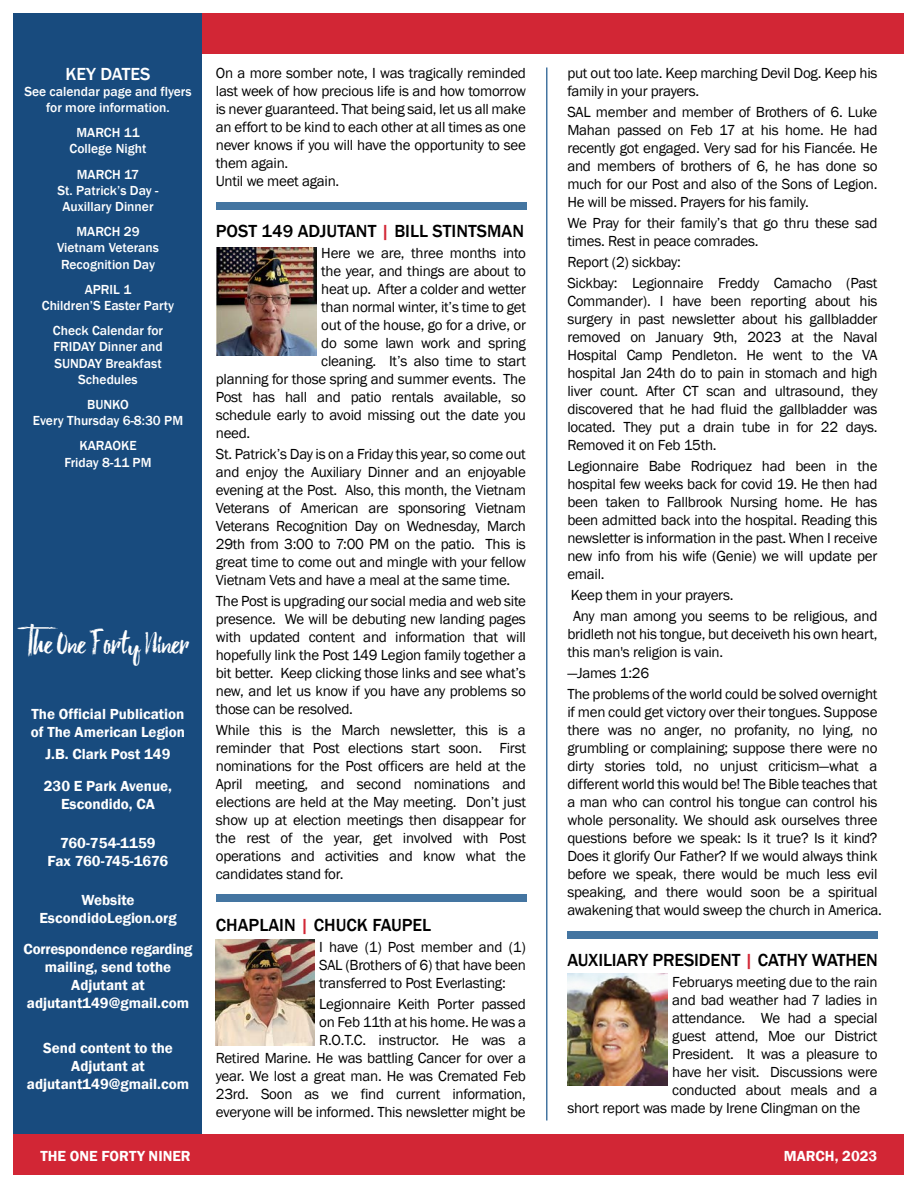
<style>
.page{position:relative;width:918px;height:1188px;background:#fff}
.page>*{position:absolute;margin:0;border:0;box-sizing:border-box;transform-origin:0 0}
.t1{font:30px "Beach Brush";color:#fff}
.t2{font:500 18px "Franklin Gothic";color:#000}
.t3{font:500 18px "Franklin Gothic";color:#fff}
.t4{font:15px/18px "Franklin Gothic";letter-spacing:-.015em;color:#000}
.t5{font:600 15px/18px "Franklin Gothic";color:#fff;text-align:center}
.t6{font:500 13.5px/16.2px "Franklin Gothic";color:#fff;text-align:center}
.s1{color:#d22635}
</style>
<div class="page">
<div style="left:14px;top:1134px;width:890px;height:40px;background:#d22635"></div>
<div style="left:14px;top:14px;width:890px;height:40px;background:#d22635"></div>
<div style="left:567px;top:932px;width:311px;height:7px;background:#4475a1"></div>
<div style="left:216px;top:894px;width:310px;height:7px;background:#4475a1"></div>
<div style="left:216px;top:202px;width:310px;height:7px;background:#4475a1"></div>
<hr style="left:546px;top:68px;width:2px;height:1052px;background:#4475a1">
<div style="left:14px;top:14px;width:188px;height:1120px;background:#184b7e"></div>
<img style="left:216px;top:248px;width:101px;height:108px">
<img style="left:567px;top:974px;width:101px;height:111px">
<img style="left:216px;top:940px;width:99px;height:106px">
<p class="t3" style="left:66px;top:62px;width:86px">KEY DATES</p>
<p class="t6" style="left:24px;top:83px;width:169px">See calendar page and flyers for more information.</p>
<p class="t6" style="left:70px;top:125px;width:78px">MARCH 11<br>College Night</p>
<p class="t6" style="left:58px;top:166px;width:102px">MARCH 17<br>St. Patrick’s Day -<br>Auxillary Dinner</p>
<p class="t6" style="left:57px;top:224px;width:104px">MARCH 29<br>Vietnam Veterans<br>Recognition Day</p>
<p class="t6" style="left:42px;top:281px;width:134px">APRIL 1<br>Children’S Easter Party</p>
<p class="t6" style="left:53px;top:323px;width:112px">Check Calendar for<br>FRIDAY Dinner and<br>SUNDAY Breakfast<br>Schedules</p>
<p class="t6" style="left:33px;top:396px;width:152px">BUNKO<br>Every Thursday 6-8:30 PM</p>
<p class="t6" style="left:64px;top:438px;width:89px">KARAOKE<br>Friday 8-11 PM</p>
<h1 class="t1" style="left:28px;top:623px;width:162px">The One Forty Niner</h1>
<p class="t5" style="left:31px;top:705px;width:156px;text-align:left">The Official Publication of The American Legion</p>
<p class="t5" style="left:44px;top:738px;width:130px;line-height:31.5px;text-align:left">J.B. Clark Post 149<br>230 E Park Avenue,</p>
<p class="t5" style="left:61px;top:795px;width:95px">Escondido, CA</p>
<p class="t5" style="left:48px;top:834px;width:122px">760-754-1159<br>Fax 760-745-1676</p>
<p class="t5" style="left:39px;top:891px;width:139px">Website<br>EscondidoLegion.org</p>
<p class="t5" style="left:24px;top:940px;width:170px">Correspondence regarding mailing, send tothe<br>Adjutant at adjutant149@gmail.com</p>
<p class="t5" style="left:27px;top:1039px;width:164px">Send content to the<br>Adjutant at adjutant149@gmail.com</p>
<p class="t4" style="left:216px;top:64px;width:312px">On a more somber note, I was tragically reminded last week of how precious life is and how tomorrow is never guaranteed. That being said, let us all make an effort to be kind to each other at all times as one never knows if you will have the opportunity to see them again.<br>Until we meet again.</p>
<p class="t2" style="left:216px;top:220px;width:310px">POST 149 ADJUTANT <span class="s1">|</span> BILL STINTSMAN</p>
<p class="t4" style="left:321px;top:244px;width:206px">Here we are, three months into</p>
<p class="t4" style="left:321px;top:262px;width:206px">the year, and things are about to</p>
<p class="t4" style="left:321px;top:280px;width:206px">heat up. After a colder and wetter</p>
<p class="t4" style="left:321px;top:298px;width:206px">than normal winter, it’s time to get</p>
<p class="t4" style="left:321px;top:316px;width:206px">out of the house, go for a drive, or</p>
<p class="t4" style="left:321px;top:334px;width:206px">do some lawn work and spring</p>
<p class="t4" style="left:321px;top:352px;width:206px">cleaning. It’s also time to start</p>
<p class="t4" style="left:216px;top:370px;width:312px">planning for those spring and summer events. The</p>
<p class="t4" style="left:216px;top:388px;width:312px">Post has hall and patio rentals available, so</p>
<p class="t4" style="left:216px;top:406px;width:312px">schedule early to avoid missing out the date you</p>
<p class="t4" style="left:216px;top:424px;width:36px">need.</p>
<p class="t4" style="left:216px;top:445px;width:312px;text-align:justify">St. Patrick’s Day is on a Friday this year, so come out and enjoy the Auxiliary Dinner and an enjoyable evening at the Post. Also, this month, the Vietnam Veterans of American are sponsoring Vietnam Veterans Recognition Day on Wednesday, March 29th from 3:00 to 7:00 PM on the patio. This is great time to come out and mingle with your fellow Vietnam Vets and have a meal at the same time.</p>
<p class="t4" style="left:216px;top:592px;width:312px;text-align:justify">The Post is upgrading our social media and web site presence. We will be debuting new landing pages with updated content and information that will hopefully link the Post 149 Legion family together a bit better. Keep clicking those links and see what’s new, and let us know if you have any problems so those can be resolved.</p>
<p class="t4" style="left:216px;top:721px;width:312px;text-align:justify">While this is the March newsletter, this is a reminder that Post elections start soon. First nominations for the Post officers are held at the April meeting, and second nominations and elections are held at the May meeting. Don’t just show up at election meetings then disappear for the rest of the year, get involved with Post operations and activities and know what the candidates stand for.</p>
<p class="t2" style="left:216px;top:914px;width:217px">CHAPLAIN <span class="s1">|</span> CHUCK FAUPEL</p>
<p class="t4" style="left:319px;top:938px;width:208px;text-align:justify">I have (1) Post member and (1)<br>SAL (Brothers of 6) that have been transferred to Post Everlasting:</p>
<p class="t4" style="left:216px;top:995px;width:312px;text-align:right">Legionnaire Keith Porter passed<br>on Feb 11th at his home. He was a<br>R.O.T.C. instructor. He was a<br>Retired Marine. He was battling Cancer for over a year. We lost a great man. He was Cremated Feb 23rd. Soon as we find current information, everyone will be informed. This newsletter might be</p>
<p class="t4" style="left:567px;top:64px;width:312px">put out too late. Keep marching Devil Dog. Keep his family in your prayers.</p>
<p class="t4" style="left:567px;top:103px;width:312px;text-align:justify">SAL member and member of Brothers of 6. Luke Mahan passed on Feb 17 at his home. He had recently got engaged. Very sad for his Fiancée. He and members of brothers of 6, he has done so much for our Post and also of the Sons of Legion.<br>He will be missed. Prayers for his family.</p>
<p class="t4" style="left:567px;top:214px;width:312px">We Pray for their family’s that go thru these sad times. Rest in peace comrades.</p>
<p class="t4" style="left:567px;top:251px;width:312px;line-height:21px">Report (2) sickbay:<br>Sickbay: Legionnaire Freddy Camacho (Past</p>
<p class="t4" style="left:567px;top:292px;width:312px;text-align:justify">Commander). I have been reporting about his surgery in past newsletter about his gallbladder removed on January 9th, 2023 at the Naval Hospital Camp Pendleton. He went to the VA hospital Jan 24th do to pain in stomach and high liver count. After CT scan and ultrasound, they discovered that he had fluid the gallbladder was located. They put a drain tube in for 22 days.<br>Removed it on Feb 15th.</p>
<p class="t4" style="left:567px;top:457px;width:312px;text-align:justify">Legionnaire Babe Rodriquez had been in the hospital few weeks back for covid 19. He then had been taken to Fallbrook Nursing home. He has been admitted back into the hospital. Reading this newsletter is information in the past. When I receive new info from his wife (Genie) we will update per email.</p>
<p class="t4" style="left:571px;top:584px;width:308px;line-height:21px">Keep them in your prayers.<br>Any man among you seems to be religious, and</p>
<p class="t4" style="left:567px;top:625px;width:312px">bridleth not his tongue, but deceiveth his own heart, this man's religion is vain.</p>
<p class="t4" style="left:567px;top:662px;width:312px;line-height:21px">—James 1:26<br>The problems of the world could be solved overnight</p>
<p class="t4" style="left:567px;top:703px;width:316px">if men could get victory over their tongues. Suppose there was no anger, no profanity, no lying, no grumbling or complaining; suppose there were no dirty stories told, no unjust criticism—what a different world this would be! The Bible teaches that a man who can control his tongue can control his whole personality. We should ask ourselves three questions before we speak: Is it true? Is it kind?<br>Does it glorify Our Father? If we would always think before we speak, there would be much less evil speaking, and there would soon be a spiritual awakening that would sweep the church in America.</p>
<p class="t2" style="left:567px;top:949px;width:312px">AUXILIARY PRESIDENT <span class="s1">|</span> CATHY WATHEN</p>
<p class="t4" style="left:672px;top:973px;width:207px">Februarys meeting due to the rain</p>
<p class="t4" style="left:672px;top:991px;width:207px">and bad weather had 7 ladies in</p>
<p class="t4" style="left:672px;top:1009px;width:207px">attendance. We had a special</p>
<p class="t4" style="left:672px;top:1027px;width:207px">guest attend, Moe our District</p>
<p class="t4" style="left:672px;top:1045px;width:207px">President. It was a pleasure to</p>
<p class="t4" style="left:672px;top:1063px;width:207px">have her visit. Discussions were</p>
<p class="t4" style="left:672px;top:1081px;width:207px">conducted about meals and a</p>
<p class="t4" style="left:567px;top:1099px;width:295px">short report was made by Irene Clingman on the</p>
<p class="t5" style="left:41px;top:1147px;width:152px">THE ONE FORTY NINER</p>
<p class="t5" style="left:784px;top:1147px;width:95px">MARCH, 2023</p>
</div>
